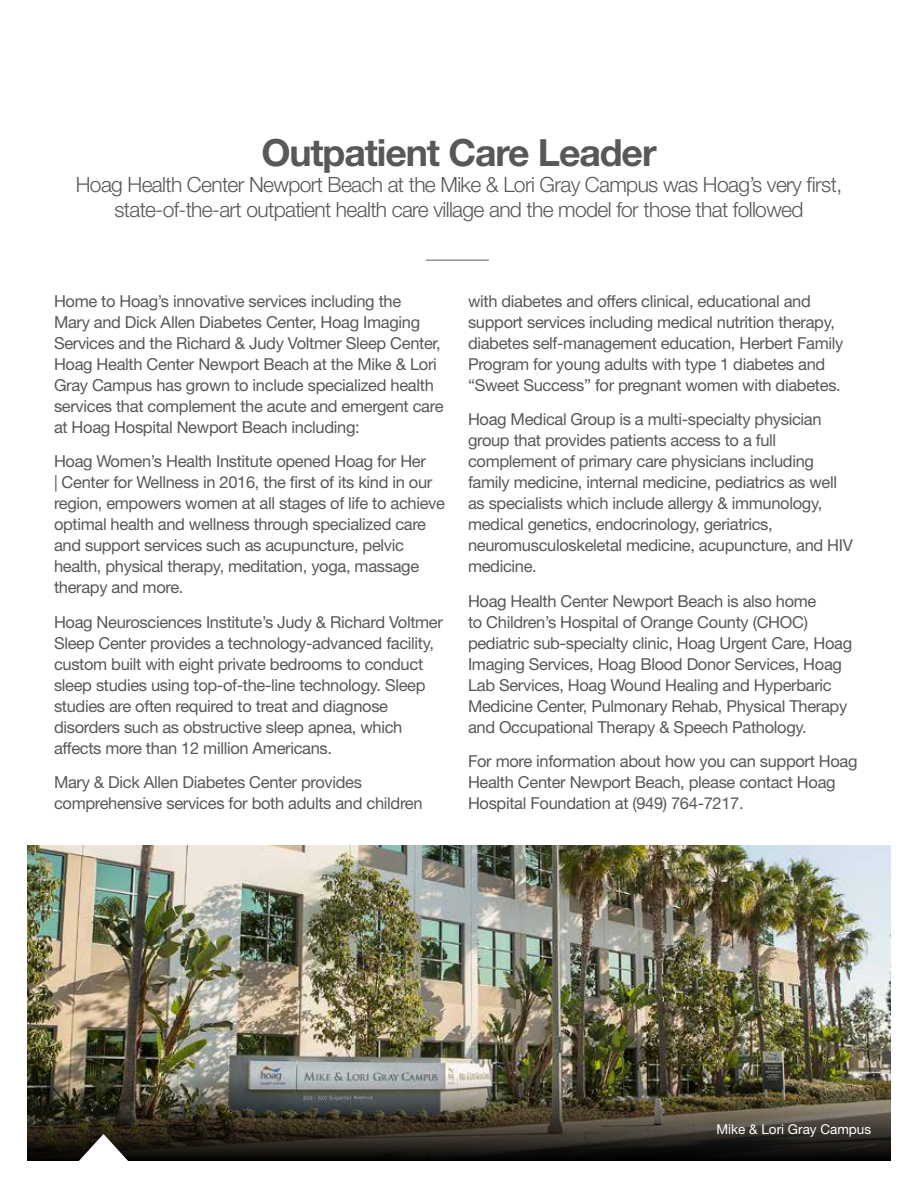
<style>
.page{position:relative;width:918px;height:1188px;background:#fff}
.page>*{position:absolute;margin:0;border:0;box-sizing:border-box;transform-origin:0 0}
.t1{font:700 37.5px "Helvetica Neue LT Std";letter-spacing:-.03em;color:#58585a}
.t2{font:300 21px/25.5px "Helvetica Neue LT Std";letter-spacing:-.03em;color:#58585a;text-align:center}
.t3{font:16.5px/21px "Helvetica Neue LT Std";letter-spacing:-.02em;color:#58585a}
.t4{font:13.5px "Helvetica Neue LT Std";color:#fff}
</style>
<div class="page">
<hr style="left:426px;top:260px;width:63px;height:1px;background:#58585a">
<img style="left:27px;top:846px;width:864px;height:230px">
<img style="left:27px;top:1076px;width:864px;height:85px">
<svg style="left:74px;top:1134px;width:59px;height:27px"></svg>
<h1 class="t1" style="left:261px;top:129px;width:397px">Outpatient Care Leader</h1>
<p class="t2" style="left:76px;top:171px;width:768px">Hoag Health Center Newport Beach at the Mike &amp; Lori Gray Campus was Hoag’s very first, state-of-the-art outpatient health care village and the model for those that followed</p>
<p class="t3" style="left:54px;top:290px;width:391px">Home to Hoag’s innovative services including the<br>Mary and Dick Allen Diabetes Center, Hoag Imaging Services and the Richard &amp; Judy Voltmer Sleep Center, Hoag Health Center Newport Beach at the Mike &amp; Lori Gray Campus has grown to include specialized health services that complement the acute and emergent care at Hoag Hospital Newport Beach including:</p>
<p class="t3" style="left:54px;top:451px;width:393px">Hoag Women’s Health Institute opened Hoag for Her<br>| Center for Wellness in 2016, the first of its kind in our region, empowers women at all stages of life to achieve optimal health and wellness through specialized care and support services such as acupuncture, pelvic health, physical therapy, meditation, yoga, massage therapy and more.</p>
<p class="t3" style="left:54px;top:611px;width:391px">Hoag Neurosciences Institute’s Judy &amp; Richard Voltmer Sleep Center provides a technology-advanced facility, custom built with eight private bedrooms to conduct sleep studies using top-of-the-line technology. Sleep studies are often required to treat and diagnose disorders such as obstructive sleep apnea, which affects more than 12 million Americans.</p>
<p class="t3" style="left:54px;top:772px;width:370px">Mary &amp; Dick Allen Diabetes Center provides comprehensive services for both adults and children</p>
<p class="t3" style="left:468px;top:290px;width:377px">with diabetes and offers clinical, educational and support services including medical nutrition therapy, diabetes self-management education, Herbert Family Program for young adults with type 1 diabetes and “Sweet Success” for pregnant women with diabetes.</p>
<p class="t3" style="left:468px;top:409px;width:386px">Hoag Medical Group is a multi-specialty physician group that provides patients access to a full complement of primary care physicians including family medicine, internal medicine, pediatrics as well as specialists which include allergy &amp; immunology, medical genetics, endocrinology, geriatrics, neuromusculoskeletal medicine, acupuncture, and HIV medicine.</p>
<p class="t3" style="left:468px;top:590px;width:386px">Hoag Health Center Newport Beach is also home<br>to Children’s Hospital of Orange County (CHOC) pediatric sub-specialty clinic, Hoag Urgent Care, Hoag Imaging Services, Hoag Blood Donor Services, Hoag Lab Services, Hoag Wound Healing and Hyperbaric Medicine Center, Pulmonary Rehab, Physical Therapy and Occupational Therapy &amp; Speech Pathology.</p>
<p class="t3" style="left:468px;top:751px;width:391px">For more information about how you can support Hoag<br>Health Center Newport Beach, please contact Hoag<br>Hospital Foundation at (949) 764-7217.</p>
<p class="t4" style="left:716px;top:1121px;width:156px">Mike &amp; Lori Gray Campus</p>
</div>
